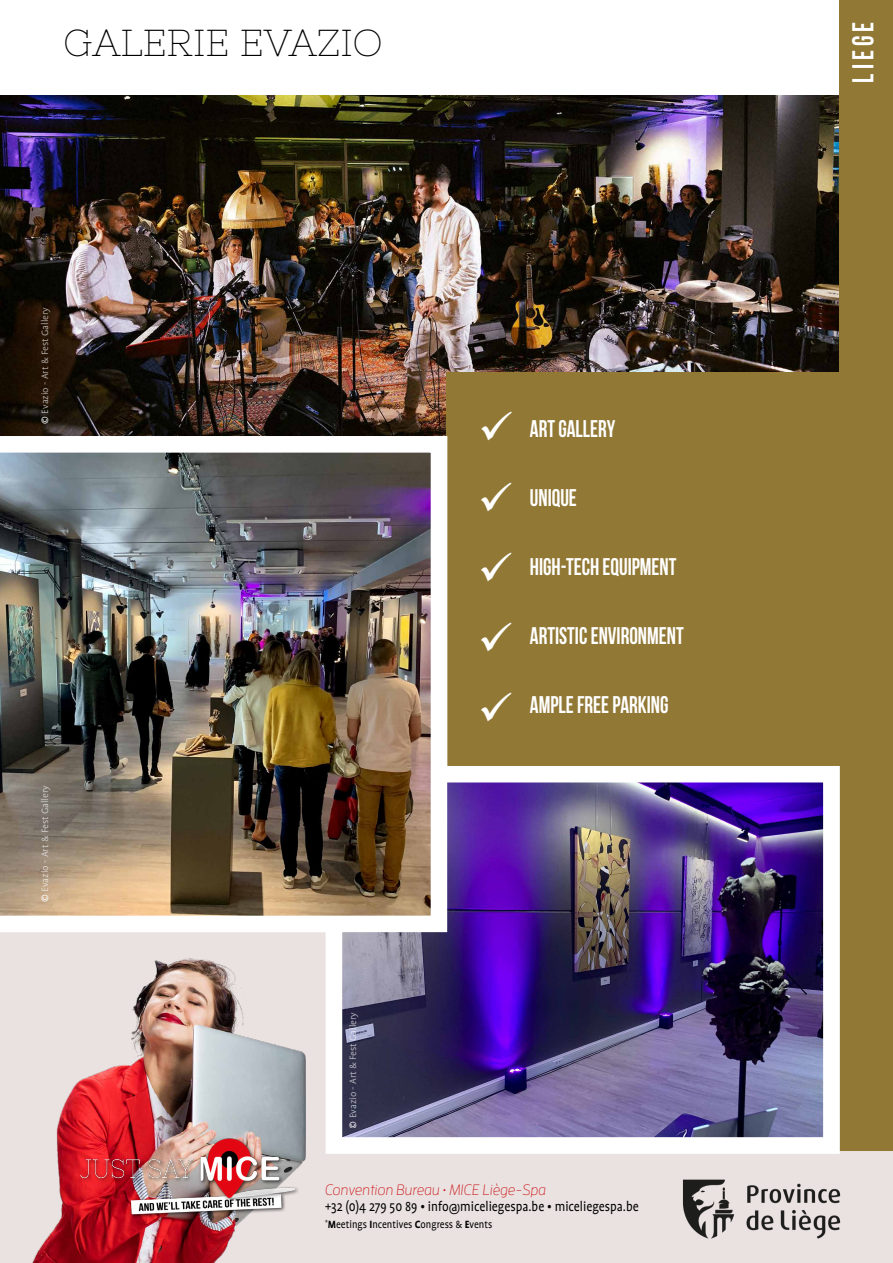
<style>
.page{position:relative;width:893px;height:1263px;background:#fff}
.page>*{position:absolute;margin:0;border:0;box-sizing:border-box;transform-origin:0 0}
.t1{font:37.5px "Nixie One";color:#000}
.t2{font:700 30px "Bebas Neue";letter-spacing:.15em;color:#fff;scale:.9 1}
.t3{font:700 24px "Bebas Neue";color:#fff;scale:.9 1}
.t4{font:15px "Profile OT";color:#000;scale:.9 1}
.t5{font:italic 300 15px "Enzo OT";color:#cd191c}
.t6{font:12px "Profile OT";color:#000;scale:.9 1}
.t7{font:300 10.5px "Profile Pro";color:#fff}
.s1{font-weight:700}
</style>
<div class="page">
<div style="left:0;top:932px;width:840px;height:331px;background:#eae2e0"></div>
<img style="left:0;top:95px;width:839px;height:341px">
<div style="left:446px;top:373px;width:394px;height:393px;background:#917835"></div>
<div style="left:839px;top:0;width:54px;height:1263px;background:#917835"></div>
<div style="left:46px;top:1151px;width:847px;height:112px;background:#eae2e0"></div>
<img style="left:32px;top:949px;width:294px;height:314px">
<img style="left:74px;top:1139px;width:230px;height:112px">
<img style="left:682px;top:1179px;width:159px;height:60px">
<img style="left:343px;top:783px;width:480px;height:354px">
<div style="left:326px;top:766px;width:514px;height:388px;border:16px solid #fff"></div>
<img style="left:0;top:436px;width:447px;height:496px">
<h1 class="t1" style="left:63px;top:21px;width:321px">GALERIE EVAZIO</h1>
<p class="t7" style="left:39px;top:424px;width:118px;rotate:-90deg">© Evazio - Art &amp; Fest Gallery</p>
<p class="t7" style="left:39px;top:902px;width:118px;rotate:-90deg">© Evazio - Art &amp; Fest Gallery</p>
<h3 class="t3" style="left:530px;top:416px;width:96px">ART GALLERY</h3>
<h3 class="t3" style="left:530px;top:485px;width:54px">UNIQUE</h3>
<h3 class="t3" style="left:530px;top:554px;width:164px">HIGH-TECH EQUIPMENT</h3>
<h3 class="t3" style="left:530px;top:623px;width:172px">ARTISTIC ENVIRONMENT</h3>
<p class="t7" style="left:347px;top:1128px;width:118px;rotate:-90deg">© Evazio - Art &amp; Fest Gallery</p>
<h3 class="t3" style="left:530px;top:692px;width:156px">AMPLE FREE PARKING</h3>
<h3 class="t5" style="left:325px;top:1180px;width:223px">Convention Bureau • MICE Liège-Spa</h3>
<h3 class="t4" style="left:325px;top:1198px;width:350px">+32 (0)4 279 50 89 • info@miceliegespa.be • miceliegespa.be</h3>
<p class="t6" style="left:325px;top:1217px;width:187px"><sup>*</sup><span class="s1">M</span>eetings <span class="s1">I</span>ncentives <span class="s1">C</span>ongress &amp; <span class="s1">E</span>vents</p>
<h2 class="t2" style="left:846px;top:83px;width:69px;rotate:-90deg">LIEGE</h2>
</div>
